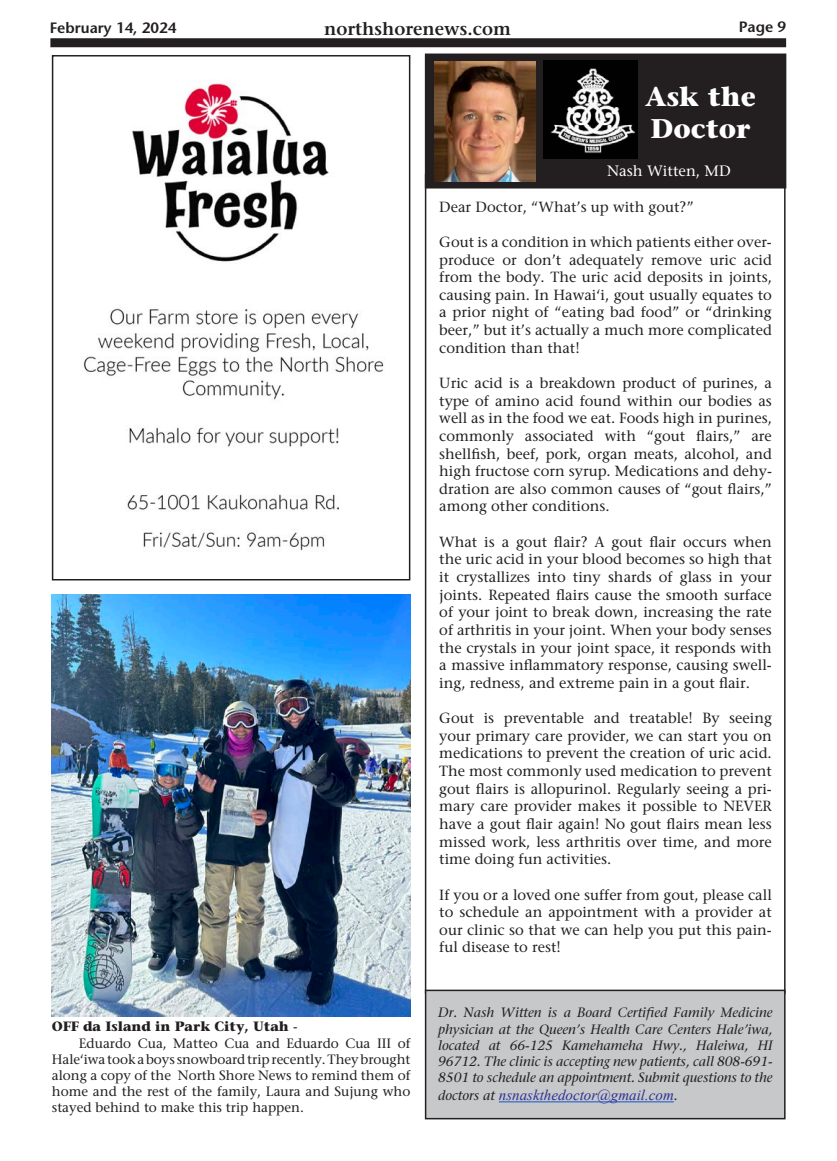
<style>
.page{position:relative;width:837px;height:1161px;background:#fff}
.page>*{position:absolute;margin:0;border:0;box-sizing:border-box;transform-origin:0 0}
.Body_text{font:700 27px "Stone Serif";color:#fff}
.t1{font:600 18px "Stone Serif";color:#231f20}
.t2{font:italic 15px "Times New Roman";color:#2e3092}
.t3{font:600 15px "Stone Sans";color:#231f20}
.Body_text-2{font:15px "Stone Serif";color:#fff}
.t4{font:14.7px/17.7px "Stone Serif";color:#231f20;text-align:justify}
.t5{font:italic 13.5px/16.2px "Stone Serif";color:#231f20;text-align:justify}
.Body_text-3{font:13.5px/16.2px "Stone Serif";color:#231f20;text-align:justify}
.Body_text-4{font:700 13.5px "Stone Serif";color:#231f20}
.s1{font-weight:400}
.s2{font-family:"Stone Serif";font-size:13.5px;color:#231f20}
</style>
<div class="page">
<div style="left:50px;top:38px;width:736px;height:9px;background:#231f20"></div>
<div style="left:426px;top:990px;width:359px;height:129px;background:#c7c8ca"></div>
<div style="left:425px;top:990px;width:361px;height:129px;border:2px solid #231f20"></div>
<div style="left:426px;top:54px;width:360px;height:134px;background:#231f20"></div>
<div style="left:425px;top:54px;width:361px;height:135px;border:2px solid #231f20"></div>
<img style="left:544px;top:61px;width:94px;height:98px">
<hr style="left:499px;top:1101px;width:175px;height:1px;background:#15c">
<img style="left:83px;top:80px;width:301px;height:471px">
<div style="left:52px;top:55px;width:358px;height:525px;border:2px solid #231f20"></div>
<img style="left:52px;top:594px;width:358px;height:422px">
<img style="left:434px;top:62px;width:102px;height:119px">
<p class="t3" style="left:50px;top:18px;width:128px">February 14, 2024</p>
<p class="t1" style="left:324px;top:17px;width:188px">northshorenews.com</p>
<p class="t3" style="left:739px;top:18px;width:49px">Page 9</p>
<p class="Body_text" style="left:645px;top:79px;width:112px">Ask the</p>
<p class="Body_text" style="left:650px;top:111px;width:102px">Doctor</p>
<p class="Body_text-2" style="left:607px;top:161px;width:125px">Nash Witten, MD</p>
<p class="Body_text-4" style="left:52px;top:1018px;width:247px">OFF da Island in Park City, Utah <span class="s1">-</span></p>
<p class="Body_text-3" style="left:52px;top:1035px;width:360px;text-indent:27px">Eduardo Cua, Matteo Cua and Eduardo Cua III of Hale‘iwa took a boys snowboard trip recently. They brought along a copy of the North Shore News to remind them of home and the rest of the family, Laura and Sujung who stayed behind to make this trip happen.</p>
<p class="t4" style="left:439px;top:198px;width:256px">Dear Doctor, “What’s up with gout?”</p>
<p class="t4" style="left:439px;top:233px;width:334px">Gout is a condition in which patients either over&shy;produce or don’t adequately remove uric acid from the body. The uric acid deposits in joints, causing pain. In Hawai‘i, gout usually equates to a prior night of “eating bad food” or “drinking beer,” but it’s actually a much more complicated condition than that!</p>
<p class="t4" style="left:439px;top:374px;width:334px">Uric acid is a breakdown product of purines, a type of amino acid found within our bodies as well as in the food we eat. Foods high in purines, commonly associated with “gout flairs,” are shellfish, beef, pork, organ meats, alcohol, and high fructose corn syrup. Medications and dehy&shy;dration are also common causes of “gout flairs,” among other conditions.</p>
<p class="t4" style="left:439px;top:533px;width:334px">What is a gout flair? A gout flair occurs when the uric acid in your blood becomes so high that it crystallizes into tiny shards of glass in your joints. Repeated flairs cause the smooth surface of your joint to break down, increasing the rate of arthritis in your joint. When your body senses the crystals in your joint space, it responds with a massive inflammatory response, causing swell&shy;ing, redness, and extreme pain in a gout flair.</p>
<p class="t4" style="left:439px;top:709px;width:334px">Gout is preventable and treatable! By seeing your primary care provider, we can start you on medications to prevent the creation of uric acid.<br>The most commonly used medication to prevent gout flairs is allopurinol. Regularly seeing a pri&shy;mary care provider makes it possible to NEVER have a gout flair again! No gout flairs mean less missed work, less arthritis over time, and more time doing fun activities.</p>
<p class="t4" style="left:439px;top:885px;width:334px">If you or a loved one suffer from gout, please call to schedule an appointment with a provider at our clinic so that we can help you put this pain&shy;ful disease to rest!</p>
<p class="t5" style="left:438px;top:1005px;width:336px">Dr. Nash Witten is a Board Certified Family Medicine physician at the Queen’s Health Care Centers Hale’iwa, located at 66-125 Kamehameha Hwy., Haleiwa, HI 96712. The clinic is accepting new patients, call 808-691- 8501 to schedule an appointment. Submit questions to the</p>
<p class="t2" style="left:438px;top:1085px;width:241px"><span class="s2">doctors at</span> nsnaskthedoctor@gmail.com<span class="s2">.</span></p>
</div>
